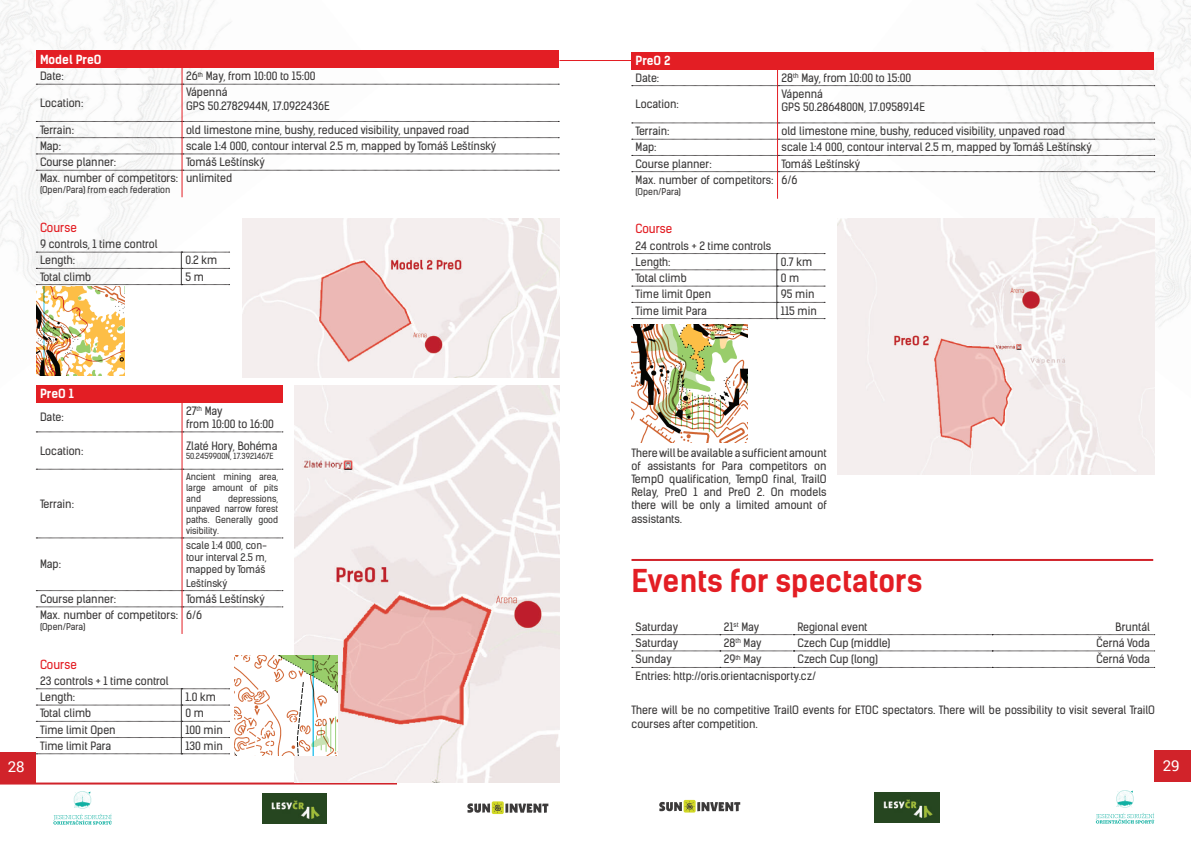
<style>
.page{position:relative;width:1191px;height:842px;background:#fff}
.page>*{position:absolute;margin:0;border:0;box-sizing:border-box;transform-origin:0 0}
.t1{font:700 30px "Kelson Sans";color:#e31e24}
.t2{font:15px "Roboto";color:#fff}
.t3{font:700 12px "Kelson Sans";letter-spacing:-.005em;color:#fff}
.t4{font:12px "Kelson Sans";color:#e31e24}
.t5{font:11px/13.2px "Kelson Sans";color:#3c3a3a}
.t6{font:10px/12px "Kelson Sans";color:#3c3a3a;text-align:justify}
.t7{font:9px/10.8px "Kelson Sans";color:#3c3a3a;text-align:justify}
.t8{font:8px "Kelson Sans";color:#3c3a3a}
</style>
<div class="page">
<img style="left:160px;top:0;width:226px;height:51px">
<img style="left:0;top:50px;width:224px;height:236px">
<img style="left:0;top:261px;width:62px;height:115px">
<img style="left:0;top:0;width:160px;height:93px">
<img style="left:0;top:39px;width:43px;height:88px">
<hr style="left:559px;top:60px;width:72px;height:1px;background:#e31e24">
<img style="left:988px;top:86px;width:203px;height:229px">
<img style="left:1155px;top:315px;width:21px;height:12px">
<img style="left:1018px;top:0;width:173px;height:120px">
<img style="left:1169px;top:93px;width:22px;height:44px">
<hr style="left:0;top:782px;width:397px;height:2px;background:#d1232a">
<svg style="left:492px;top:801px;width:12px;height:13px"></svg>
<svg style="left:467px;top:802px;width:81px;height:11px"></svg>
<img style="left:262px;top:793px;width:64px;height:30px">
<svg style="left:53px;top:791px;width:59px;height:33px"></svg>
<img style="left:75px;top:799px;width:14px;height:7px">
<div style="left:683px;top:800px;width:12px;height:12px;background:#d1d825;border-radius:2px"></div>
<svg style="left:659px;top:801px;width:81px;height:10px"></svg>
<img style="left:874px;top:792px;width:65px;height:30px">
<svg style="left:1095px;top:790px;width:59px;height:33px"></svg>
<img style="left:1117px;top:798px;width:14px;height:7px">
<div style="left:0;top:752px;width:36px;height:32px;background:#d1232a"></div>
<div style="left:1155px;top:750px;width:36px;height:32px;background:#d1232a"></div>
<div style="left:36px;top:51px;width:522px;height:17px;background:#e31e24"></div>
<svg style="left:36px;top:68px;width:523px;height:17px"></svg>
<hr style="left:181px;top:84px;width:1px;height:37px;background:#e31e24">
<svg style="left:36px;top:121px;width:523px;height:76px"></svg>
<svg style="left:36px;top:252px;width:194px;height:33px"></svg>
<div style="left:36px;top:385px;width:246px;height:17px;background:#e31e24"></div>
<svg style="left:36px;top:432px;width:247px;height:1px"></svg>
<svg style="left:36px;top:469px;width:247px;height:1px"></svg>
<svg style="left:36px;top:538px;width:247px;height:1px"></svg>
<hr style="left:181px;top:402px;width:1px;height:30px;background:#e31e24">
<hr style="left:181px;top:432px;width:1px;height:37px;background:#e31e24">
<hr style="left:181px;top:469px;width:1px;height:69px;background:#e31e24">
<hr style="left:181px;top:538px;width:1px;height:53px;background:#e31e24">
<svg style="left:36px;top:590px;width:247px;height:44px"></svg>
<svg style="left:36px;top:688px;width:194px;height:66px"></svg>
<div style="left:631px;top:52px;width:523px;height:17px;background:#e31e24"></div>
<svg style="left:632px;top:69px;width:522px;height:17px"></svg>
<hr style="left:777px;top:86px;width:1px;height:37px;background:#e31e24">
<svg style="left:632px;top:123px;width:522px;height:76px"></svg>
<svg style="left:632px;top:253px;width:193px;height:66px"></svg>
<svg style="left:632px;top:634px;width:522px;height:1px"></svg>
<svg style="left:632px;top:651px;width:522px;height:1px"></svg>
<svg style="left:632px;top:667px;width:522px;height:1px"></svg>
<img style="left:242px;top:218px;width:317px;height:159px">
<img style="left:294px;top:385px;width:265px;height:397px">
<img style="left:838px;top:218px;width:317px;height:256px">
<img style="left:36px;top:286px;width:89px;height:89px">
<img style="left:234px;top:655px;width:103px;height:100px">
<img style="left:631px;top:325px;width:117px;height:117px">
<hr style="left:631px;top:559px;width:522px;height:2px;background:#d1232a">
<p class="t3" style="left:40px;top:52px;width:63px">Model PreO</p>
<p class="t5" style="left:40px;top:70px;width:25px">Date:</p>
<p class="t5" style="left:186px;top:70px;width:131px">26<sup>th</sup> May, from 10:00 to 15:00</p>
<p class="t5" style="left:40px;top:96px;width:45px">Location:</p>
<p class="t5" style="left:186px;top:86px;width:145px">Vápenná<br>GPS 50.2782944N, 17.0922436E</p>
<p class="t5" style="left:40px;top:123px;width:35px">Terrain:</p>
<p class="t5" style="left:186px;top:123px;width:285px">old limestone mine, bushy, reduced visibility, unpaved road</p>
<p class="t5" style="left:40px;top:139px;width:23px">Map:</p>
<p class="t5" style="left:186px;top:139px;width:312px">scale 1:4 000, contour interval 2.5 m, mapped by Tomáš Leštínský</p>
<p class="t5" style="left:40px;top:156px;width:78px">Course planner:</p>
<p class="t5" style="left:186px;top:156px;width:80px">Tomáš Leštínský</p>
<p class="t5" style="left:40px;top:172px;width:140px">Max. number of competitors:</p>
<p class="t7" style="left:40px;top:185px;width:132px">(Open/Para) from each federation</p>
<p class="t5" style="left:186px;top:172px;width:48px">unlimited</p>
<p class="t4" style="left:40px;top:220px;width:38px">Course</p>
<p class="t5" style="left:40px;top:236px;width:119px;line-height:16.2px">9 controls, 1 time control<br>Length:</p>
<p class="t5" style="left:185px;top:254px;width:34px">0.2 km</p>
<p class="t5" style="left:40px;top:270px;width:53px">Total climb</p>
<p class="t5" style="left:185px;top:270px;width:20px">5 m</p>
<p class="t3" style="left:40px;top:387px;width:35px">PreO 1</p>
<p class="t5" style="left:40px;top:411px;width:25px">Date:</p>
<p class="t5" style="left:186px;top:404px;width:89px">27<sup>th</sup> May<br>from 10:00 to 16:00</p>
<p class="t5" style="left:40px;top:444px;width:45px">Location:</p>
<p class="t5" style="left:186px;top:439px;width:93px">Zlaté Hory, Bohéma</p>
<p class="t8" style="left:186px;top:452px;width:89px">50.2459900N, 17.3921467E</p>
<p class="t5" style="left:40px;top:497px;width:35px">Terrain:</p>
<p class="t7" style="left:186px;top:471px;width:94px">Ancient mining area, large amount of pits and</p>
<p class="t7" style="left:186px;top:493px;width:94px;text-indent:42px">depressions, unpaved narrow forest paths. Generally good visibility.</p>
<p class="t5" style="left:40px;top:558px;width:23px">Map:</p>
<p class="t6" style="left:186px;top:540px;width:83px">scale 1:4 000, con&shy;tour interval 2.5 m, mapped by Tomáš</p>
<p class="t6" style="left:186px;top:577px;width:43px">Leštínský</p>
<p class="t5" style="left:40px;top:592px;width:78px">Course planner:</p>
<p class="t5" style="left:186px;top:592px;width:80px">Tomáš Leštínský</p>
<p class="t5" style="left:40px;top:608px;width:140px">Max. number of competitors:</p>
<p class="t7" style="left:40px;top:621px;width:47px">(Open/Para)</p>
<p class="t5" style="left:186px;top:608px;width:18px">6/6</p>
<p class="t4" style="left:40px;top:657px;width:38px">Course</p>
<p class="t5" style="left:40px;top:673px;width:130px;line-height:16.2px">23 controls + 1 time control<br>Length:</p>
<p class="t5" style="left:185px;top:690px;width:32px">1.0 km</p>
<p class="t5" style="left:40px;top:707px;width:53px">Total climb</p>
<p class="t5" style="left:185px;top:707px;width:20px">0 m</p>
<p class="t5" style="left:40px;top:723px;width:77px">Time limit Open</p>
<p class="t5" style="left:185px;top:723px;width:39px">100 min</p>
<p class="t5" style="left:40px;top:739px;width:73px">Time limit Para</p>
<p class="t5" style="left:185px;top:739px;width:39px">130 min</p>
<p class="t3" style="left:635px;top:54px;width:37px">PreO 2</p>
<p class="t5" style="left:635px;top:71px;width:25px">Date:</p>
<p class="t5" style="left:781px;top:71px;width:131px">28<sup>th</sup> May, from 10:00 to 15:00</p>
<p class="t5" style="left:635px;top:98px;width:45px">Location:</p>
<p class="t5" style="left:781px;top:87px;width:145px">Vápenná<br>GPS 50.2864800N, 17.0958914E</p>
<p class="t5" style="left:635px;top:125px;width:36px">Terrain:</p>
<p class="t5" style="left:781px;top:125px;width:285px">old limestone mine, bushy, reduced visibility, unpaved road</p>
<p class="t5" style="left:635px;top:141px;width:23px">Map:</p>
<p class="t5" style="left:781px;top:141px;width:312px">scale 1:4 000, contour interval 2.5 m, mapped by Tomáš Leštínský</p>
<p class="t5" style="left:635px;top:157px;width:78px">Course planner:</p>
<p class="t5" style="left:781px;top:157px;width:80px">Tomáš Leštínský</p>
<p class="t5" style="left:635px;top:173px;width:140px">Max. number of competitors:</p>
<p class="t7" style="left:635px;top:186px;width:47px">(Open/Para)</p>
<p class="t5" style="left:781px;top:173px;width:18px">6/6</p>
<p class="t4" style="left:635px;top:221px;width:38px">Course</p>
<p class="t5" style="left:635px;top:237px;width:137px;line-height:16.2px">24 controls + 2 time controls<br>Length:</p>
<p class="t5" style="left:781px;top:255px;width:33px">0.7 km</p>
<p class="t5" style="left:635px;top:271px;width:53px">Total climb</p>
<p class="t5" style="left:781px;top:271px;width:20px">0 m</p>
<p class="t5" style="left:635px;top:288px;width:77px">Time limit Open</p>
<p class="t5" style="left:781px;top:288px;width:35px">95 min</p>
<p class="t5" style="left:635px;top:304px;width:73px">Time limit Para</p>
<p class="t5" style="left:781px;top:304px;width:38px">115 min</p>
<p class="t5" style="left:631px;top:446px;width:197px;text-align:justify">Therewill be available a sufficient amount of assistants for Para competitors on TempO qualification, TempO final, TrailO Relay, PreO 1 and PreO 2. On models there will be only a limited amount of assistants.</p>
<h1 class="t1" style="left:631px;top:563px;width:292px">Events for spectators</h1>
<p class="t5" style="left:635px;top:620px;width:44px">Saturday</p>
<p class="t5" style="left:723px;top:620px;width:37px">21<sup>st</sup> May</p>
<p class="t5" style="left:797px;top:620px;width:71px">Regional event</p>
<p class="t5" style="left:1115px;top:620px;width:36px">Bruntál</p>
<p class="t5" style="left:635px;top:636px;width:44px">Saturday</p>
<p class="t5" style="left:724px;top:636px;width:39px">28<sup>th</sup> May</p>
<p class="t5" style="left:797px;top:636px;width:94px">Czech Cup (middle)</p>
<p class="t5" style="left:1096px;top:636px;width:55px">Černá Voda</p>
<p class="t5" style="left:635px;top:652px;width:38px">Sunday</p>
<p class="t5" style="left:724px;top:652px;width:39px">29<sup>th</sup> May</p>
<p class="t5" style="left:797px;top:652px;width:82px">Czech Cup (long)</p>
<p class="t5" style="left:1096px;top:652px;width:55px">Černá Voda</p>
<p class="t5" style="left:635px;top:669px;width:182px">Entries: http://oris.orientacnisporty.cz/</p>
<p class="t5" style="left:631px;top:704px;width:525px">There will be no competitive TrailO events for ETOC spectators. There will be possibility to visit several TrailO courses after competition.</p>
<h2 class="t2" style="left:8px;top:756px;width:18px">28</h2>
<h2 class="t2" style="left:1162px;top:755px;width:18px">29</h2>
</div>
